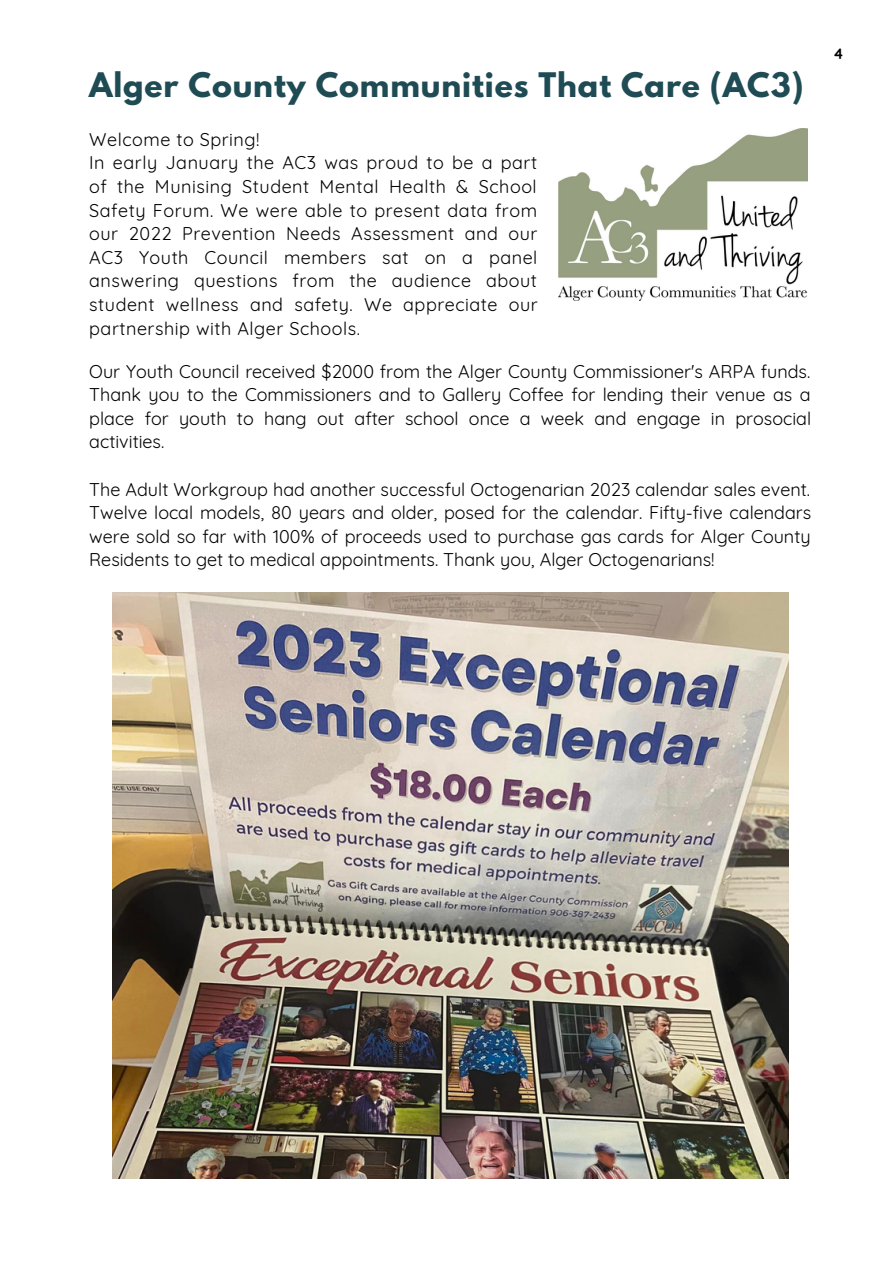
<style>
.page{position:relative;width:893px;height:1264px;background:#fff}
.page>*{position:absolute;margin:0;border:0;box-sizing:border-box;transform-origin:0 0}
.t1{font:700 30px "League Spartan";letter-spacing:.03em;color:#1e4b54}
.t2{font:18px/23.5px "Quicksand";letter-spacing:.03em;color:#000;text-align:justify}
.t3{font:700 15px "Quicksand";color:#000}
</style>
<div class="page">
<img style="left:558px;top:129px;width:249px;height:172px">
<img style="left:113px;top:592px;width:675px;height:586px">
<h1 class="t1" style="left:89px;top:70px;width:716px">Alger County Communities That Care (AC3)</h1>
<p class="t2" style="left:89px;top:127px;width:450px;text-align:left">Welcome to Spring!<br>In early January the AC3 was proud to be a part of the Munising Student Mental Health &amp; School Safety Forum. We were able to present data from our 2022 Prevention Needs Assessment and our AC3 Youth Council members sat on a panel answering questions from the audience about student wellness and safety. We appreciate our partnership with Alger Schools.</p>
<p class="t2" style="left:89px;top:359px;width:723px">Our Youth Council received $2000 from the Alger County Commissioner's ARPA funds.<br>Thank you to the Commissioners and to Gallery Coffee for lending their venue as a place for youth to hang out after school once a week and engage in prosocial activities.</p>
<p class="t2" style="left:89px;top:477px;width:723px">The Adult Workgroup had another successful Octogenarian 2023 calendar sales event.<br>Twelve local models, 80 years and older, posed for the calendar. Fifty-five calendars were sold so far with 100% of proceeds used to purchase gas cards for Alger County Residents to get to medical appointments. Thank you, Alger Octogenarians!</p>
<p class="t3" style="left:833px;top:44px;width:12px">4</p>
</div>
